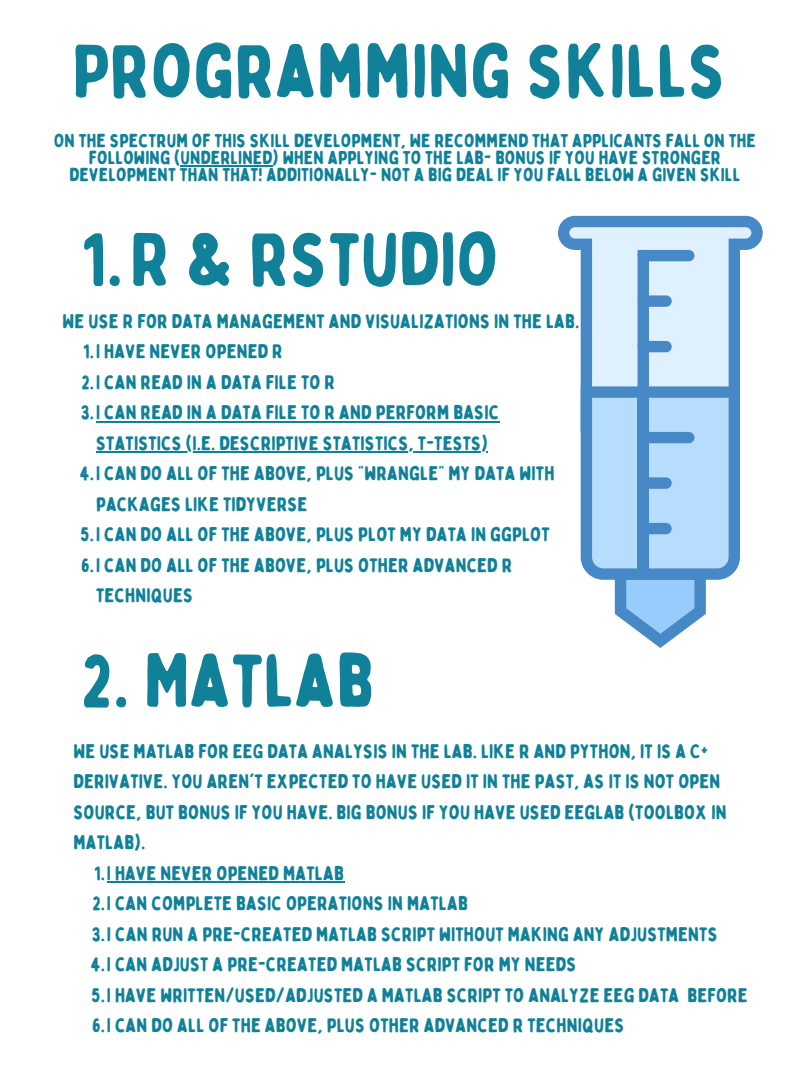
<style>
.page{position:relative;width:810px;height:1080px;background:#fff}
.page>*{position:absolute;margin:0;border:0;box-sizing:border-box;transform-origin:0 0}
.t1{font:75px "Bobby Jones Soft";color:#118199}
.t2{font:19.69px/30.5px "Bobby Jones Soft";color:#118199}
.t3{font:18.75px/16.9px "Bobby Jones Soft";color:#118199;text-align:center}
</style>
<div class="page">
<svg style="left:558px;top:216px;width:205px;height:216px"></svg>
<div style="left:581px;top:250px;width:159px;height:322px;background:#4788c7"></div>
<svg style="left:586px;top:250px;width:148px;height:398px;background:#afd2f2"></svg>
<div style="left:638px;top:386px;width:11px;height:194px;background:#4788c7"></div>
<hr style="left:96px;top:421px;width:403px;height:2px;background:#118199">
<hr style="left:96px;top:451px;width:392px;height:2px;background:#118199">
<hr style="left:181px;top:165px;width:92px;height:2px;background:#118199">
<hr style="left:107px;top:881px;width:237px;height:2px;background:#118199">
<h1 class="t1" style="left:72px;top:24px;width:656px">PROGRAMMING SKILLS</h1>
<p class="t3" style="left:54px;top:133px;width:704px">ON THE SPECTRUM OF THIS SKILL DEVELOPMENT, WE RECOMMEND THAT APPLICANTS FALL ON THE<br>FOLLOWING (UNDERLINED) WHEN APPLYING TO THE LAB- BONUS IF YOU HAVE STRONGER<br>DEVELOPMENT THAN THAT! ADDITIONALLY- NOT A BIG DEAL IF YOU FALL BELOW A GIVEN SKILL</p>
<h1 class="t1" style="left:81px;top:213px;width:419px">1.R &amp; RSTUDIO</h1>
<p class="t2" style="left:63px;top:306px;width:518px">WE USE R FOR DATA MANAGEMENT AND VISUALIZATIONS IN THE LAB.</p>
<p class="t2" style="left:83px;top:337px;width:201px">1.I HAVE NEVER OPENED R</p>
<p class="t2" style="left:81px;top:367px;width:255px">2.I CAN READ IN A DATA FILE TO R</p>
<p class="t2" style="left:81px;top:398px;width:420px">3.I CAN READ IN A DATA FILE TO R AND PERFORM BASIC</p>
<p class="t2" style="left:96px;top:428px;width:393px">STATISTICS (I.E. DESCRIPTIVE STATISTICS, T-TESTS)</p>
<p class="t2" style="left:80px;top:459px;width:477px">4.I CAN DO ALL OF THE ABOVE, PLUS "WRANGLE" MY DATA WITH</p>
<p class="t2" style="left:96px;top:489px;width:213px">PACKAGES LIKE TIDYVERSE</p>
<p class="t2" style="left:81px;top:520px;width:471px">5.I CAN DO ALL OF THE ABOVE, PLUS PLOT MY DATA IN GGPLOT</p>
<p class="t2" style="left:81px;top:550px;width:433px">6.I CAN DO ALL OF THE ABOVE, PLUS OTHER ADVANCED R</p>
<p class="t2" style="left:96px;top:581px;width:99px">TECHNIQUES</p>
<h1 class="t1" style="left:81px;top:634px;width:295px">2. MATLAB</h1>
<p class="t2" style="left:74px;top:736px;width:655px">WE USE MATLAB FOR EEG DATA ANALYSIS IN THE LAB. LIKE R AND PYTHON, IT IS A C+ DERIVATIVE. YOU AREN'T EXPECTED TO HAVE USED IT IN THE PAST, AS IT IS NOT OPEN SOURCE, BUT BONUS IF YOU HAVE. BIG BONUS IF YOU HAVE USED EEGLAB (TOOLBOX IN MATLAB).</p>
<p class="t2" style="left:91px;top:858px;width:659px">1.I HAVE NEVER OPENED MATLAB<br>2.I CAN COMPLETE BASIC OPERATIONS IN MATLAB<br>3.I CAN RUN A PRE-CREATED MATLAB SCRIPT WITHOUT MAKING ANY ADJUSTMENTS<br>4.I CAN ADJUST A PRE-CREATED MATLAB SCRIPT FOR MY NEEDS<br>5.I HAVE WRITTEN/USED/ADJUSTED A MATLAB SCRIPT TO ANALYZE EEG DATA BEFORE 6.I CAN DO ALL OF THE ABOVE, PLUS OTHER ADVANCED R TECHNIQUES</p>
</div>
